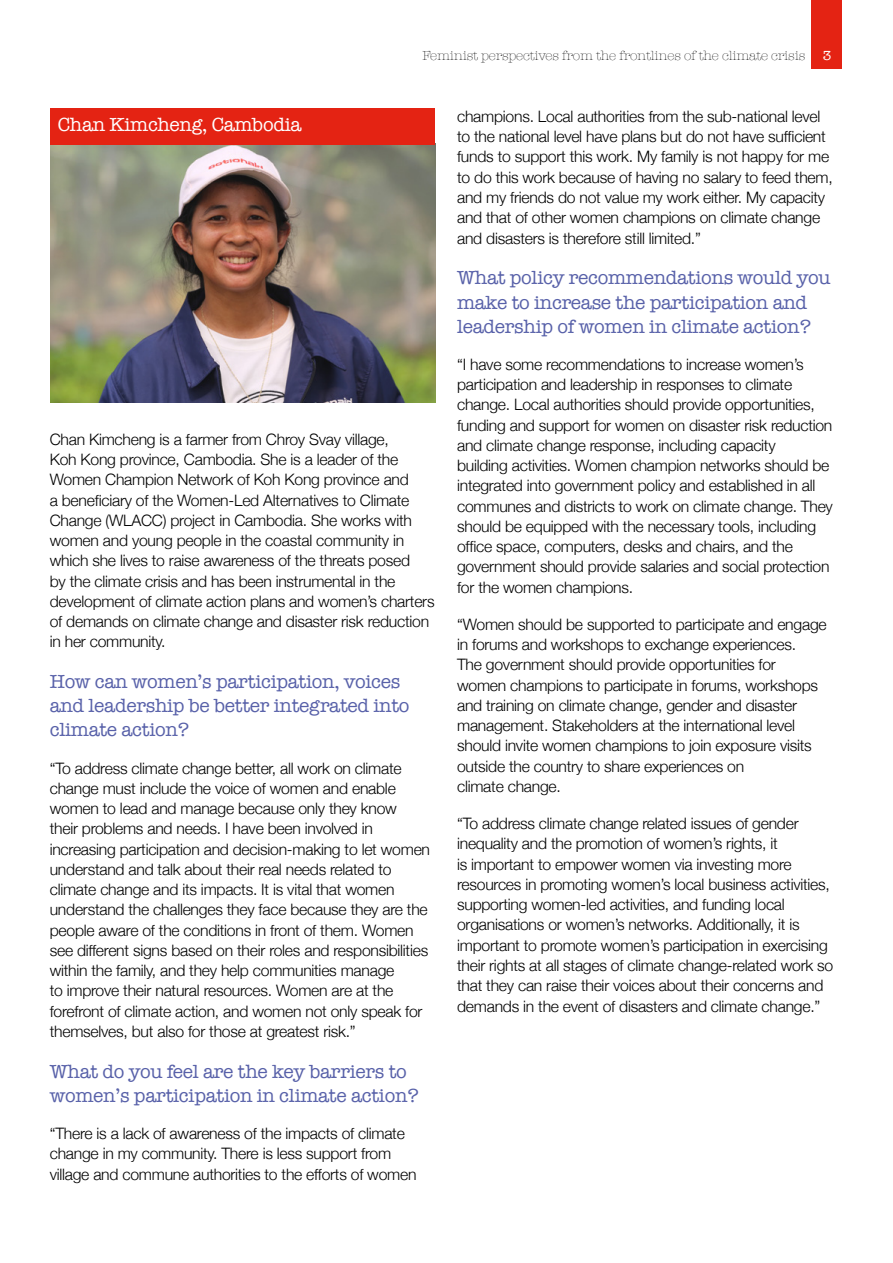
<style>
.page{position:relative;width:893px;height:1263px;background:#fff}
.page>*{position:absolute;margin:0;border:0;box-sizing:border-box;transform-origin:0 0}
.t1{font:19.5px/24px "American Typewriter";letter-spacing:-.015em;color:#5861a9}
.t2{font:19.5px "American Typewriter";letter-spacing:-.015em;color:#fff}
.t3{font:300 15.75px/20.2px "Helvetica Neue";letter-spacing:-.015em;color:#000}
.t4{font:300 13.5px "American Typewriter";letter-spacing:-.015em;color:#000}
.t5{font:13.5px "American Typewriter";color:#fff}
</style>
<div class="page">
<div style="left:811px;top:0;width:31px;height:69px;background:#e42313"></div>
<img style="left:50px;top:145px;width:385px;height:257px">
<div style="left:50px;top:108px;width:385px;height:37px;background:#e42313"></div>
<p class="t4" style="left:422px;top:46px;width:384px">Feminist perspectives from the frontlines of the climate crisis</p>
<p class="t5" style="left:823px;top:46px;width:10px">3</p>
<p class="t2" style="left:58px;top:110px;width:245px">Chan Kimcheng, Cambodia</p>
<p class="t3" style="left:50px;top:429px;width:386px">Chan Kimcheng is a farmer from Chroy Svay village,<br>Koh Kong province, Cambodia. She is a leader of the Women Champion Network of Koh Kong province and<br>a beneficiary of the Women-Led Alternatives to Climate Change (WLACC) project in Cambodia. She works with women and young people in the coastal community in which she lives to raise awareness of the threats posed<br>by the climate crisis and has been instrumental in the development of climate action plans and women’s charters of demands on climate change and disaster risk reduction in her community.</p>
<p class="t1" style="left:50px;top:669px;width:361px">How can women’s participation, voices and leadership be better integrated into climate action?</p>
<p class="t3" style="left:50px;top:757px;width:382px">“To address climate change better, all work on climate change must include the voice of women and enable women to lead and manage because only they know<br>their problems and needs. I have been involved in increasing participation and decision-making to let women understand and talk about their real needs related to climate change and its impacts. It is vital that women understand the challenges they face because they are the people aware of the conditions in front of them. Women see different signs based on their roles and responsibilities within the family, and they help communities manage<br>to improve their natural resources. Women are at the forefront of climate action, and women not only speak for themselves, but also for those at greatest risk.”</p>
<p class="t1" style="left:50px;top:1059px;width:371px">What do you feel are the key barriers to women’s participation in climate action?</p>
<p class="t3" style="left:50px;top:1123px;width:368px">“There is a lack of awareness of the impacts of climate change in my community. There is less support from village and commune authorities to the efforts of women</p>
<p class="t3" style="left:457px;top:106px;width:377px">champions. Local authorities from the sub-national level to the national level have plans but do not have sufficient funds to support this work. My family is not happy for me to do this work because of having no salary to feed them, and my friends do not value my work either. My capacity and that of other women champions on climate change and disasters is therefore still limited.”</p>
<p class="t1" style="left:457px;top:265px;width:375px">What policy recommendations would you make to increase the participation and leadership of women in climate action?</p>
<p class="t3" style="left:457px;top:354px;width:377px">“I have some recommendations to increase women’s participation and leadership in responses to climate change. Local authorities should provide opportunities, funding and support for women on disaster risk reduction and climate change response, including capacity<br>building activities. Women champion networks should be integrated into government policy and established in all communes and districts to work on climate change. They should be equipped with the necessary tools, including office space, computers, desks and chairs, and the government should provide salaries and social protection for the women champions.</p>
<p class="t3" style="left:457px;top:614px;width:371px">“Women should be supported to participate and engage in forums and workshops to exchange experiences.<br>The government should provide opportunities for women champions to participate in forums, workshops and training on climate change, gender and disaster management. Stakeholders at the international level should invite women champions to join exposure visits outside the country to share experiences on<br>climate change.</p>
<p class="t3" style="left:457px;top:813px;width:378px">“To address climate change related issues of gender inequality and the promotion of women’s rights, it<br>is important to empower women via investing more resources in promoting women’s local business activities, supporting women-led activities, and funding local organisations or women’s networks. Additionally, it is important to promote women’s participation in exercising their rights at all stages of climate change-related work so that they can raise their voices about their concerns and demands in the event of disasters and climate change.”</p>
</div>
